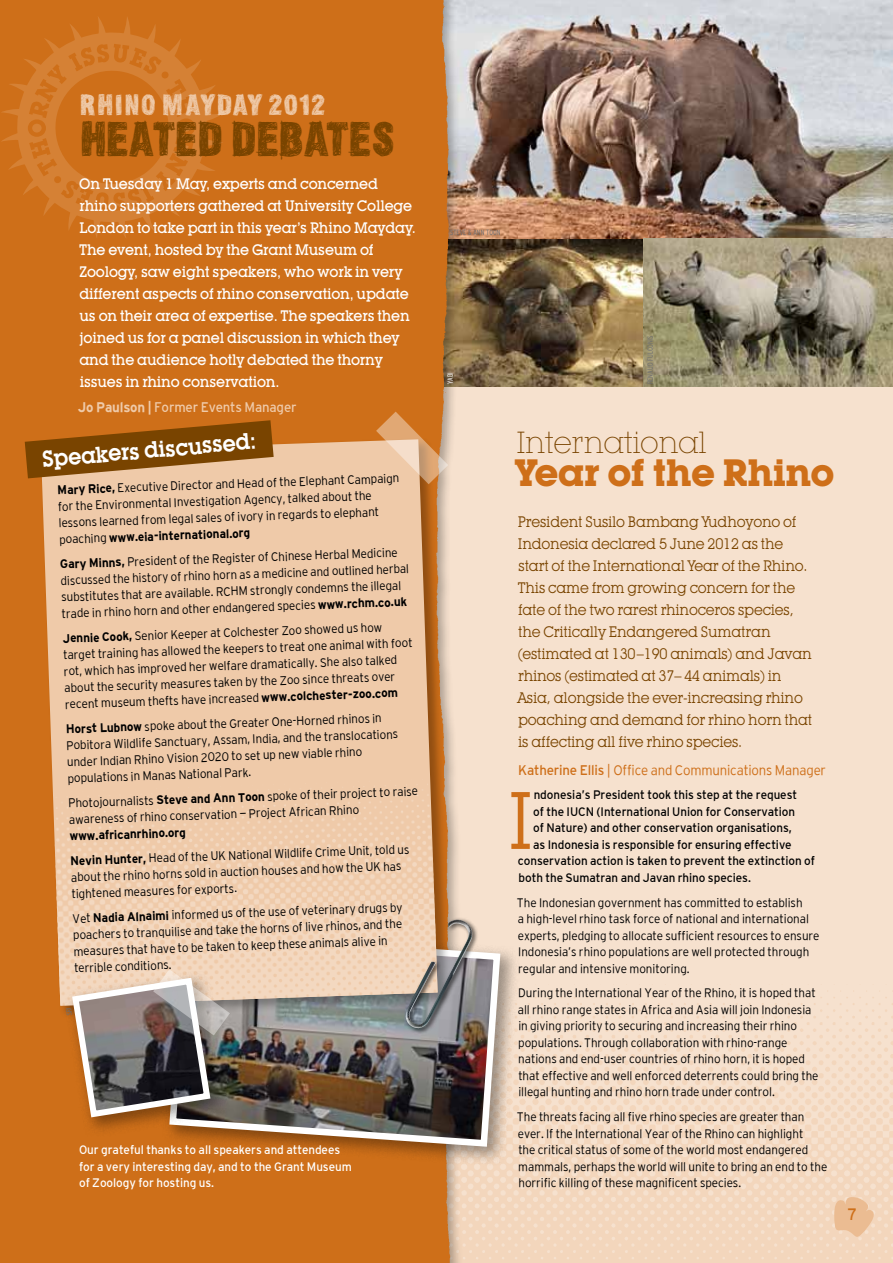
<style>
.page{position:relative;width:893px;height:1263px;background:#fff}
.page>*{position:absolute;margin:0;border:0;box-sizing:border-box;transform-origin:0 0}
.t1{font:79.95px "Lubalin Graph IT Cby BT";color:#ce6f19}
.t2{font:700 37.5px "Lubalin Graph IT Cby BT";letter-spacing:-.015em;color:#ce6f19}
.t3{font:37.5px "Skizzed DSG";letter-spacing:-.1em;color:#794400}
.t4{font:300 30px "Lubalin Graph IT Cby BT Xtra";letter-spacing:-.015em;color:#794400}
.t5{font:600 22.5px "Lubalin Graph IT Cby BT";color:#fff;scale:.93 1}
.t6{font:22.5px "Skizzed DSG";letter-spacing:-.06em;color:#efcaa9}
.t7{font:16.5px "Interstate";color:#ce6f19;scale:.95 1}
.t8{font:15px/22px "Lubalin Graph IT Cby BT";letter-spacing:-.015em;color:#794400;scale:.95 1}
.t9{font:500 15px/22px "Lubalin Graph IT Cby BT";letter-spacing:-.015em;color:#fff;scale:.95 1}
.t10{font:300 13.95px "Interstate";letter-spacing:-.015em;color:#ce6f19;scale:.95 1}
.t11{font:13.95px "Interstate";letter-spacing:-.015em;color:#efcaa9;scale:.95 1}
.t12{font:300 12.3px/16.5px "Interstate";letter-spacing:-.005em;color:#000;scale:.95 1}
.t13{font:12.3px "Interstate";letter-spacing:-.005em;color:#000;scale:.95 1}
.t14{font:12.3px/16.5px "Interstate";letter-spacing:-.005em;color:#fff;scale:.95 1}
.t15{font:300 condensed 7.5px "Interstate";color:#6d6e71}
.t16{font:300 condensed 7.5px "Interstate";color:#fff}
.s1{font-weight:700}
.s2{font-weight:400}
</style>
<div class="page">
<div style="left:408px;top:387px;width:485px;height:876px;background:#f6e1ce"></div>
<img style="left:467px;top:238px;width:426px;height:149px">
<img style="left:467px;top:0;width:426px;height:238px">
<img style="left:417px;top:0;width:50px;height:1263px">
<div style="left:0;top:0;width:417px;height:1263px;background:#ce6f19"></div>
<svg style="left:834px;top:1197px;width:44px;height:42px;background:#eec6a3"></svg>
<div style="left:161px;top:923px;width:359px;height:243px;background:#000;opacity:.37"></div>
<img style="left:166px;top:928px;width:338px;height:222px">
<svg style="left:5px;top:20px;width:214px;height:214px"></svg>
<div style="left:39px;top:437px;width:413px;height:583px;background:#000;opacity:.3"></div>
<svg style="left:41px;top:439px;width:397px;height:567px;background:#ebc39e"></svg>
<img style="left:53px;top:774px;width:385px;height:232px">
<svg style="left:25px;top:420px;width:249px;height:58px"></svg>
<div style="left:65px;top:970px;width:165px;height:167px;background:#000;opacity:.37"></div>
<div style="left:403px;top:917px;width:76px;height:118px;background:#000;opacity:.75"></div>
<img style="left:405px;top:920px;width:68px;height:110px">
<svg style="left:376px;top:412px;width:72px;height:72px;background:#dda879"></svg>
<svg style="left:66px;top:969px;width:164px;height:152px;background:#918074"></svg>
<h3 class="t6" style="left:79px;top:93px;width:249px">RH INO MAYDAY 2012</h3>
<h2 class="t3" style="left:78px;top:120px;width:320px">HEATED DEBATES</h2>
<p class="t9" style="left:79px;top:172px;width:356px">On Tuesday 1 May, experts and concerned rhino supporters gathered at University College London to take part in this year’s Rhino Mayday.<br>The event, hosted by the Grant Museum of Zoology, saw eight speakers, who work in very different aspects of rhino conservation, update us on their area of expertise. The speakers then joined us for a panel discussion in which they and the audience hotly debated the thorny issues in rhino conservation.</p>
<p class="t11" style="left:78px;top:399px;width:232px"><span class="s1">Jo Paulson |</span> Former Events Manager</p>
<p class="t15" style="left:450px;top:228px;width:52px">STEVE &amp; ANN TOON</p>
<p class="t16" style="left:446px;top:384px;width:14px;rotate:-90deg">YABI</p>
<p class="t15" style="left:646px;top:384px;width:49px;rotate:-90deg">RENAUD FULCONIS</p>
<h3 class="t5" style="left:41px;top:446px;width:233px;rotate:-5deg">Speakers discussed:</h3>
<h3 class="t4" style="left:516px;top:424px;width:192px">International</h3>
<h2 class="t2" style="left:515px;top:450px;width:321px">Year of the Rhino</h2>
<p class="t8" style="left:517px;top:511px;width:312px">President Susilo Bambang Yudhoyono of Indonesia declared 5 June 2012 as the start of the International Year of the Rhino.<br>This came from growing concern for the fate of the two rarest rhinoceros species, the Critically Endangered Sumatran (estimated at 130–190 animals) and Javan rhinos (estimated at 37– 44 animals) in Asia, alongside the ever-increasing rhino poaching and demand for rhino horn that is affecting all five rhino species.</p>
<p class="t10" style="left:518px;top:762px;width:326px"><span class="s2">Katherine Ellis</span> | Office and Communications Manager</p>
<h1 class="t1" style="left:508px;top:772px;width:27px">I</h1>
<p class="t13" style="left:534px;top:788px;width:279px">ndonesia’s President took this step at the request</p>
<p class="t12" style="left:57px;top:481px;width:362px;rotate:-2deg"><span class="s1">Mary Rice,</span> Executive Director and Head of the Elephant Campaign for the Environmental Investigation Agency, talked about the lessons learned from legal sales of ivory in regards to elephant poaching <span class="s1">www.eia-international.org</span></p>
<p class="t12" style="left:60px;top:556px;width:368px;rotate:-2deg"><span class="s1">Gary Minns,</span> President of the Register of Chinese Herbal Medicine discussed the history of rhino horn as a medicine and outlined herbal substitutes that are available. RCHM strongly condemns the illegal trade in rhino horn and other endangered species <span class="s1">www.rchm.co.uk</span></p>
<p class="t12" style="left:62px;top:630px;width:369px;rotate:-2deg"><span class="s1">Jennie Cook,</span> Senior Keeper at Colchester Zoo showed us how target training has allowed the keepers to treat one animal with foot rot, which has improved her welfare dramatically. She also talked about the security measures taken by the Zoo since threats over recent museum thefts have increased <span class="s1">www.colchester-zoo.com</span></p>
<p class="t12" style="left:66px;top:720px;width:351px;rotate:-2deg"><span class="s1">Horst Lubnow</span> spoke about the Greater One-Horned rhinos in Pobitora Wildlife Sanctuary, Assam, India, and the translocations under Indian Rhino Vision 2020 to set up new viable rhino populations in Manas National Park.</p>
<p class="t12" style="left:68px;top:795px;width:370px;rotate:-2deg">Photojournalists <span class="s1">Steve and Ann Toon</span> spoke of their project to raise awareness of rhino conservation — Project African Rhino</p>
<p class="t12" style="left:69px;top:824px;width:359px;line-height:24.8px;rotate:-2deg"><span class="s1">www.africanrhino.org<br>Nevin Hunter,</span> Head of the UK National Wildlife Crime Unit, told us</p>
<p class="t12" style="left:71px;top:869px;width:349px;rotate:-2deg">about the rhino horns sold in auction houses and how the UK has tightened measures for exports.</p>
<p class="t12" style="left:72px;top:910px;width:349px;rotate:-2deg">Vet <span class="s1">Nadia Alnaimi</span> informed us of the use of veterinary drugs by poachers to tranquilise and take the horns of live rhinos, and the measures that have to be taken to keep these animals alive in terrible conditions.</p>
<p class="t13" style="left:533px;top:805px;width:277px">of the IUCN (International Union for Conservation</p>
<p class="t13" style="left:533px;top:821px;width:274px">of Nature) and other conservation organisations,</p>
<p class="t13" style="left:533px;top:838px;width:274px">as Indonesia is responsible for ensuring effective</p>
<p class="t13" style="left:518px;top:854px;width:314px">conservation action is taken to prevent the extinction of</p>
<p class="t13" style="left:518px;top:871px;width:246px">both the Sumatran and Javan rhino species.</p>
<p class="t12" style="left:517px;top:894px;width:320px">The Indonesian government has committed to establish<br>a high-level rhino task force of national and international experts, pledging to allocate sufficient resources to ensure Indonesia’s rhino populations are well protected through regular and intensive monitoring.</p>
<p class="t12" style="left:518px;top:985px;width:318px">During the International Year of the Rhino, it is hoped that all rhino range states in Africa and Asia will join Indonesia in giving priority to securing and increasing their rhino populations. Through collaboration with rhino-range nations and end-user countries of rhino horn, it is hoped that effective and well enforced deterrents could bring the illegal hunting and rhino horn trade under control.</p>
<p class="t12" style="left:517px;top:1108px;width:328px">The threats facing all five rhino species are greater than ever. If the International Year of the Rhino can highlight<br>the critical status of some of the world most endangered mammals, perhaps the world will unite to bring an end to the horrific killing of these magnificent species.</p>
<p class="t14" style="left:79px;top:1141px;width:289px">Our grateful thanks to all speakers and attendees for a very interesting day, and to the Grant Museum of Zoology for hosting us.</p>
<h3 class="t7" style="left:848px;top:1205px;width:11px">7</h3>
</div>
